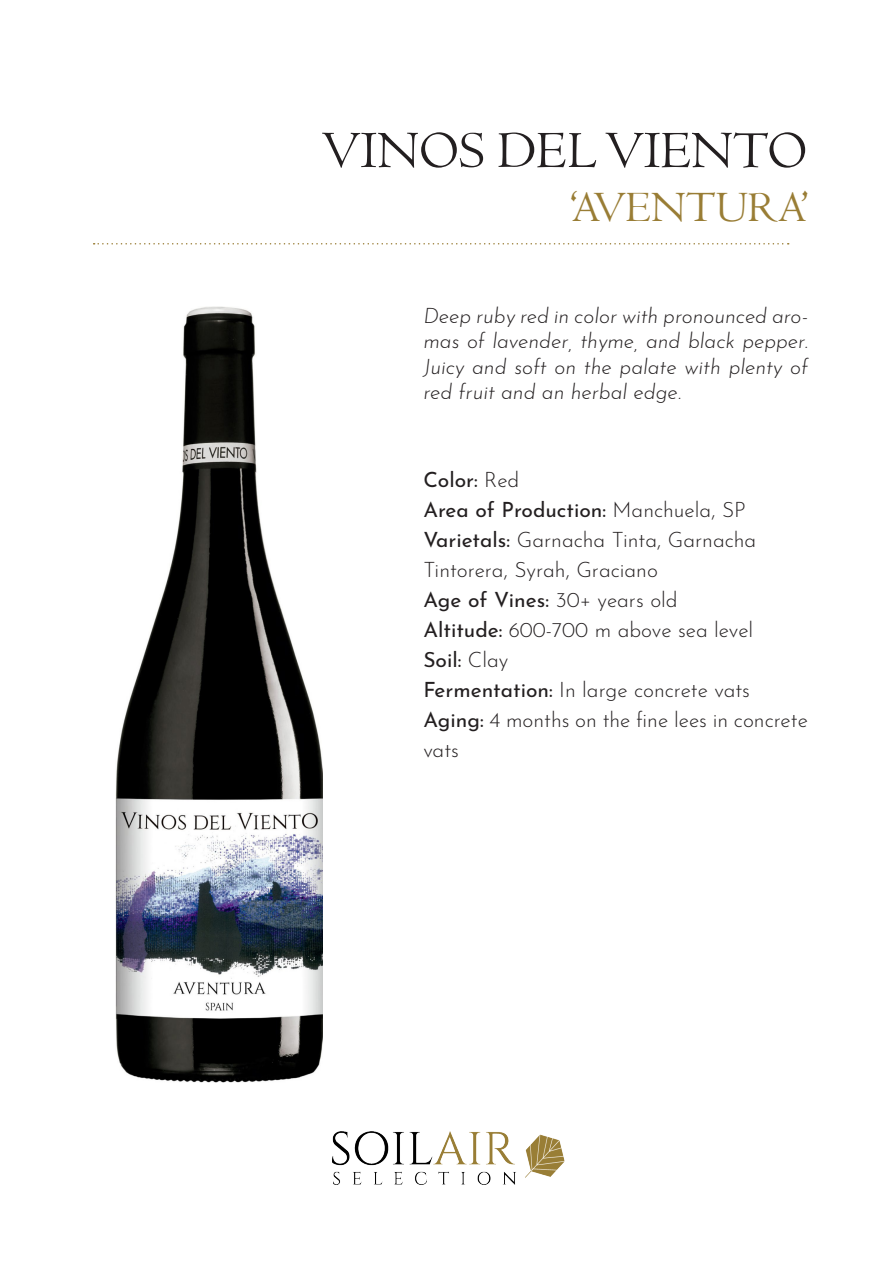
<style>
.page{position:relative;width:893px;height:1263px;background:#fff}
.page>*{position:absolute;margin:0;border:0;box-sizing:border-box;transform-origin:0 0}
.Wines{font:54px "Centaur";color:#231f20}
.Wines-2{font:45px "Centaur";color:#997d35}
.Wines-3{font:300 21px/30px "Josefin Sans";color:#231f20}
.Wines-4{font:italic 300 21px/25.2px "Josefin Sans";color:#231f20;text-align:justify}
.Wines-5{font:21px "Josefin Sans";color:#231f20}
.s1{font-weight:300}
.s2{font-weight:400}
</style>
<div class="page">
<img style="left:333px;top:1131px;width:232px;height:53px">
<svg style="left:94px;top:243px;width:695px;height:2px"></svg>
<img style="left:116px;top:307px;width:206px;height:775px">
<p class="Wines" style="left:322px;top:118px;width:487px">VINOS DEL VIENTO</p>
<p class="Wines-2" style="left:570px;top:180px;width:241px">‘AVENTURA’</p>
<p class="Wines-4" style="left:423px;top:301px;width:386px">Deep ruby red in color with pronounced aro&shy;mas of lavender, thyme, and black pepper.<br>Juicy and soft on the palate with plenty of red fruit and an herbal edge.</p>
<p class="Wines-5" style="left:423px;top:462px;width:97px">Color: <span class="s1">Red</span></p>
<p class="Wines-5" style="left:423px;top:492px;width:324px">Area of Production: <span class="s1">Manchuela, SP</span></p>
<p class="Wines-3" style="left:423px;top:522px;width:334px"><span class="s2">Varietals:</span> Garnacha Tinta, Garnacha</p>
<p class="Wines-3" style="left:423px;top:552px;width:236px">Tintorera, Syrah, Graciano</p>
<p class="Wines-5" style="left:423px;top:582px;width:256px">Age of Vines: <span class="s1">30+ years old</span></p>
<p class="Wines-3" style="left:423px;top:612px;width:331px"><span class="s2">Altitude:</span> 600-700 m above sea level</p>
<p class="Wines-5" style="left:423px;top:642px;width:86px">Soil: <span class="s1">Clay</span></p>
<p class="Wines-3" style="left:423px;top:672px;width:328px"><span class="s2">Fermentation:</span> In large concrete vats</p>
<p class="Wines-3" style="left:423px;top:702px;width:386px"><span class="s2">Aging:</span> 4 months on the fine lees in concrete vats</p>
</div>
